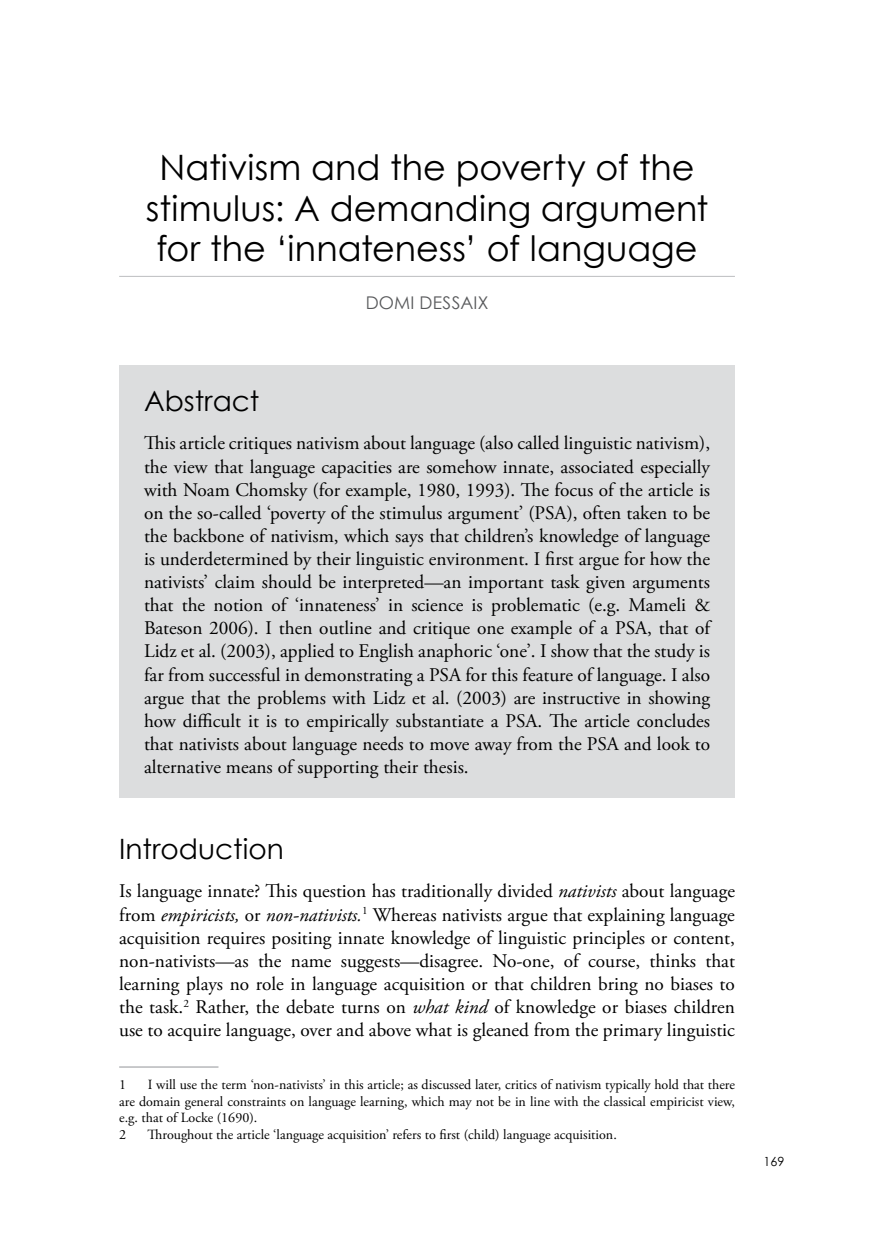
<style>
.page{position:relative;width:874px;height:1241px;background:#fff}
.page>*{position:absolute;margin:0;border:0;box-sizing:border-box;transform-origin:0 0}
.t1{font:35px/40.2px "Century Gothic";color:#000;text-align:center}
.t2{font:28px "Century Gothic";color:#000}
.t3{font:19.25px/23.1px "Adobe Garamond Pro";color:#000;text-align:justify}
.t4{font:17.5px "Century Gothic";letter-spacing:.015em;color:#58595b}
.t5{font:14px/16.8px "Adobe Garamond Pro";color:#000}
.t6{font:12.6px "Century Gothic";color:#000}
.s1{font-style:italic}
</style>
<div class="page">
<hr style="left:119px;top:276px;width:615px;height:1px;background:#bcbec0">
<div style="left:119px;top:365px;width:615px;height:432px;background:#dcddde"></div>
<hr style="left:119px;top:1066px;width:99px;height:1px;background:#939598">
<h1 class="t1" style="left:146px;top:147px;width:564px">Nativism and the poverty of the stimulus: A demanding argument for the ‘innateness’ of language</h1>
<p class="t4" style="left:365px;top:290px;width:124px">DOMI DESSAIX</p>
<h2 class="t2" style="left:144px;top:381px;width:117px">Abstract</h2>
<p class="t3" style="left:144px;top:432px;width:567px">This article critiques nativism about language (also called linguistic nativism), the view that language capacities are somehow innate, associated especially with Noam Chomsky (for example, 1980, 1993). The focus of the article is on the so-called ‘poverty of the stimulus argument’ (PSA), often taken to be the backbone of nativism, which says that children’s knowledge of language is underdetermined by their linguistic environment. I first argue for how the nativists’ claim should be interpreted—an important task given arguments that the notion of ‘innateness’ in science is problematic (e.g. Mameli &amp; Bateson 2006). I then outline and critique one example of a PSA, that of Lidz et al. (2003), applied to English anaphoric ‘one’. I show that the study is far from successful in demonstrating a PSA for this feature of language. I also argue that the problems with Lidz et al. (2003) are instructive in showing how difficult it is to empirically substantiate a PSA. The article concludes that nativists about language needs to move away from the PSA and look to alternative means of supporting their thesis.</p>
<h2 class="t2" style="left:119px;top:829px;width:166px">Introduction</h2>
<p class="t3" style="left:119px;top:880px;width:617px">Is language innate? This question has traditionally divided <span class="s1">nativists</span> about language from <span class="s1">empiricists,</span> or <span class="s1">non-nativists.</span><sup>1</sup> Whereas nativists argue that explaining language acquisition requires positing innate knowledge of linguistic principles or content, non-nativists—as the name suggests—disagree. No-one, of course, thinks that learning plays no role in language acquisition or that children bring no biases to the task.<sup>2</sup> Rather, the debate turns on <span class="s1">what kind</span> of knowledge or biases children use to acquire language, over and above what is gleaned from the primary linguistic</p>
<p class="t5" style="left:119px;top:1076px;width:8px">1</p>
<p class="t5" style="left:119px;top:1076px;width:617px;text-indent:29px">I will use the term ‘non-nativists’ in this article; as discussed later, critics of nativism typically hold that there are domain general constraints on language learning, which may not be in line with the classical empiricist view, e.g. that of Locke (1690).<br>2</p>
<p class="t5" style="left:147px;top:1126px;width:470px">Throughout the article ‘language acquisition’ refers to first (child) language acquisition.</p>
<p class="t6" style="left:763px;top:1152px;width:22px">169</p>
</div>
